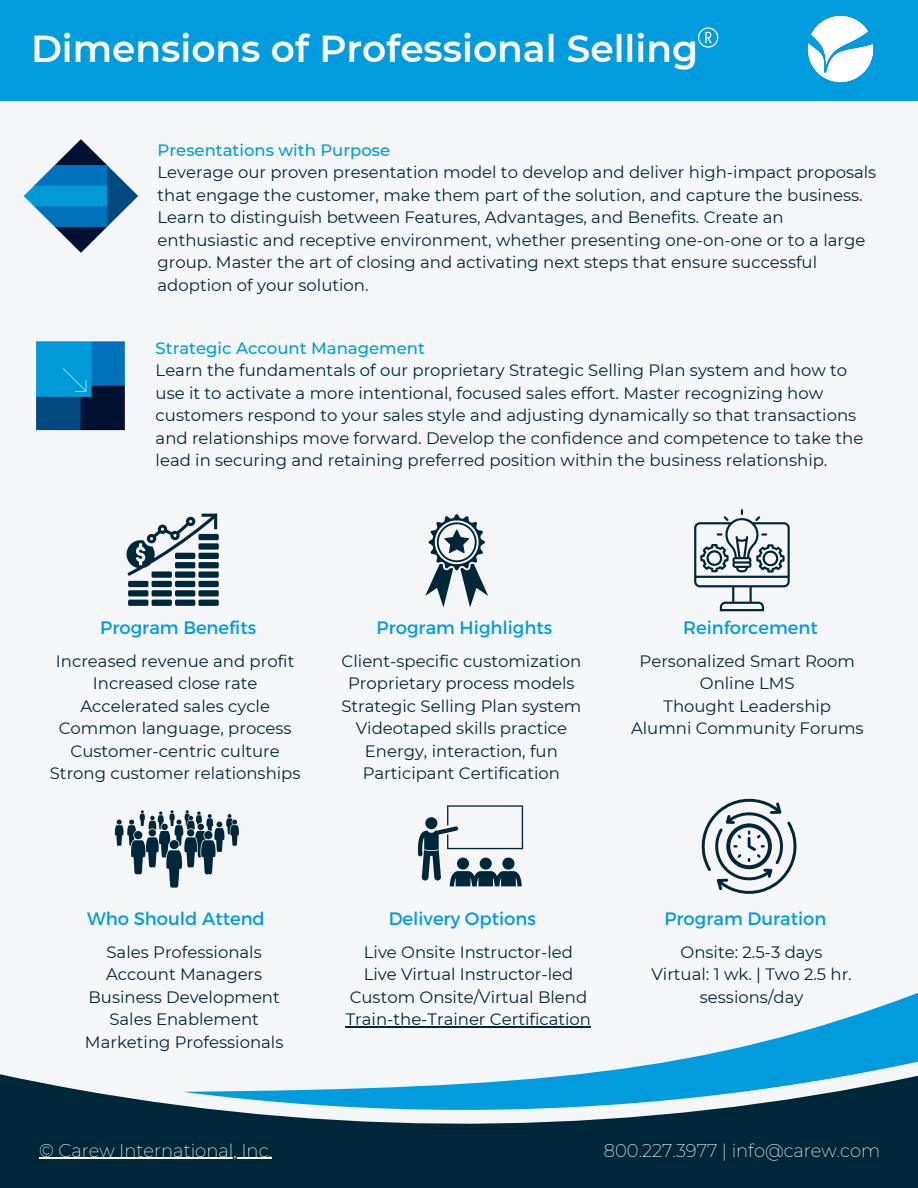
<style>
.page{position:relative;width:918px;height:1188px;background:#fff}
.page>*{position:absolute;margin:0;border:0;box-sizing:border-box;transform-origin:0 0}
.t1{font:600 37.5px "Montserrat";color:#fff}
.t2{font:18px "Montserrat";color:#009cde}
.t3{font:200 18px "Montserrat";color:#fff}
.t4{font:16.5px/22.5px "Montserrat";color:#00263a}
.t5{font:500 16.5px "Montserrat";color:#009cde}
</style>
<div class="page">
<div style="left:0;top:83px;width:918px;height:1105px;background:#f5f6f7"></div>
<svg style="left:345px;top:993px;width:573px;height:81px"></svg>
<svg style="left:0;top:1074px;width:918px;height:114px;fill:#00263a"></svg>
<svg style="left:0;top:1094px;width:497px;height:94px;background:#1a455a"></svg>
<div style="left:198px;top:600px;width:21px;height:6px;background:#00263a;border-radius:2px"></div>
<div style="left:198px;top:590px;width:21px;height:6px;background:#00263a;border-radius:2px"></div>
<div style="left:198px;top:581px;width:21px;height:6px;background:#00263a;border-radius:2px"></div>
<div style="left:198px;top:571px;width:21px;height:7px;background:#00263a;border-radius:2px"></div>
<div style="left:198px;top:562px;width:21px;height:6px;background:#00263a;border-radius:2px"></div>
<div style="left:198px;top:553px;width:21px;height:6px;background:#00263a;border-radius:2px"></div>
<div style="left:175px;top:600px;width:20px;height:6px;background:#00263a;border-radius:2px"></div>
<div style="left:175px;top:590px;width:20px;height:6px;background:#00263a;border-radius:2px"></div>
<div style="left:175px;top:581px;width:20px;height:6px;background:#00263a;border-radius:2px"></div>
<div style="left:175px;top:571px;width:20px;height:7px;background:#00263a;border-radius:2px"></div>
<div style="left:152px;top:600px;width:20px;height:6px;background:#00263a;border-radius:2px"></div>
<div style="left:152px;top:590px;width:20px;height:6px;background:#00263a;border-radius:2px"></div>
<div style="left:128px;top:600px;width:20px;height:6px;background:#00263a;border-radius:2px"></div>
<div style="left:128px;top:590px;width:20px;height:6px;background:#00263a;border-radius:2px"></div>
<div style="left:152px;top:581px;width:20px;height:6px;background:#00263a;border-radius:2px"></div>
<div style="left:128px;top:581px;width:20px;height:6px;background:#00263a;border-radius:2px"></div>
<div style="left:152px;top:571px;width:20px;height:7px;background:#00263a;border-radius:2px"></div>
<div style="left:198px;top:543px;width:21px;height:7px;background:#00263a;border-radius:2px"></div>
<div style="left:198px;top:534px;width:21px;height:6px;background:#00263a;border-radius:2px"></div>
<svg style="left:127px;top:514px;width:90px;height:62px"></svg>
<svg style="left:425px;top:514px;width:63px;height:94px"></svg>
<svg style="left:694px;top:509px;width:96px;height:102px"></svg>
<svg style="left:114px;top:810px;width:125px;height:78px"></svg>
<svg style="left:417px;top:805px;width:106px;height:81px"></svg>
<svg style="left:701px;top:798px;width:96px;height:96px"></svg>
<hr style="left:39px;top:1158px;width:233px;height:1px;background:#fff">
<hr style="left:346px;top:1026px;width:245px;height:1px;background:#00263a">
<div style="left:0;top:0;width:918px;height:101px;background:#009cde"></div>
<img style="left:807px;top:15px;width:67px;height:68px">
<svg style="left:698px;top:27px;width:20px;height:21px"></svg>
<img style="left:23px;top:139px;width:115px;height:114px">
<img style="left:36px;top:341px;width:89px;height:90px">
<p class="t1" style="left:31px;top:26px;width:669px">Dimensions of Professional Selling</p>
<p class="t5" style="left:158px;top:140px;width:234px">Presentations with Purpose</p>
<p class="t4" style="left:158px;top:161px;width:720px">Leverage our proven presentation model to develop and deliver high-impact proposals that engage the customer, make them part of the solution, and capture the business.<br>Learn to distinguish between Features, Advantages, and Benefits. Create an enthusiastic and receptive environment, whether presenting one-on-one or to a large group. Master the art of closing and activating next steps that ensure successful adoption of your solution.</p>
<p class="t5" style="left:156px;top:338px;width:271px">Strategic Account Management</p>
<p class="t4" style="left:156px;top:359px;width:709px">Learn the fundamentals of our proprietary Strategic Selling Plan system and how to use it to activate a more intentional, focused sales effort. Master recognizing how customers respond to your sales style and adjusting dynamically so that transactions and relationships move forward. Develop the confidence and competence to take the lead in securing and retaining preferred position within the business relationship.</p>
<p class="t2" style="left:100px;top:616px;width:157px">Program Benefits</p>
<p class="t2" style="left:377px;top:616px;width:177px">Program Highlights</p>
<p class="t2" style="left:683px;top:616px;width:136px">Reinforcement</p>
<p class="t4" style="left:56px;top:650px;width:240px">Increased revenue and profit</p>
<p class="t4" style="left:93px;top:672px;width:166px">Increased close rate</p>
<p class="t4" style="left:80px;top:695px;width:191px">Accelerated sales cycle</p>
<p class="t4" style="left:59px;top:717px;width:235px">Common language, process</p>
<p class="t4" style="left:71px;top:740px;width:211px">Customer-centric culture</p>
<p class="t4" style="left:50px;top:762px;width:252px">Strong customer relationships</p>
<p class="t4" style="left:342px;top:650px;width:241px">Client-specific customization</p>
<p class="t4" style="left:348px;top:672px;width:228px">Proprietary process models</p>
<p class="t4" style="left:341px;top:695px;width:242px">Strategic Selling Plan system</p>
<p class="t4" style="left:356px;top:717px;width:213px">Videotaped skills practice</p>
<p class="t4" style="left:365px;top:740px;width:194px">Energy, interaction, fun</p>
<p class="t4" style="left:363px;top:762px;width:199px">Participant Certification</p>
<p class="t4" style="left:640px;top:650px;width:217px">Personalized Smart Room</p>
<p class="t4" style="left:700px;top:672px;width:96px">Online LMS</p>
<p class="t4" style="left:664px;top:695px;width:169px">Thought Leadership</p>
<p class="t4" style="left:631px;top:717px;width:234px">Alumni Community Forums</p>
<p class="t2" style="left:87px;top:907px;width:179px">Who Should Attend</p>
<p class="t2" style="left:389px;top:907px;width:149px">Delivery Options</p>
<p class="t2" style="left:664px;top:907px;width:164px">Program Duration</p>
<p class="t4" style="left:107px;top:940px;width:157px">Sales Professionals</p>
<p class="t4" style="left:106px;top:963px;width:158px">Account Managers</p>
<p class="t4" style="left:89px;top:985px;width:193px">Business Development</p>
<p class="t4" style="left:109px;top:1008px;width:151px">Sales Enablement</p>
<p class="t4" style="left:85px;top:1030px;width:200px">Marketing Professionals</p>
<p class="t4" style="left:364px;top:940px;width:211px">Live Onsite Instructor-led</p>
<p class="t4" style="left:364px;top:963px;width:211px">Live Virtual Instructor-led</p>
<p class="t4" style="left:350px;top:985px;width:239px">Custom Onsite/Virtual Blend</p>
<p class="t4" style="left:346px;top:1008px;width:247px">Train-the-Trainer Certification</p>
<p class="t4" style="left:681px;top:940px;width:143px">Onsite: 2.5-3 days</p>
<p class="t4" style="left:651px;top:963px;width:202px;text-align:center">Virtual: 1 wk. | Two 2.5 hr. sessions/day</p>
<p class="t3" style="left:39px;top:1139px;width:234px">© Carew International, Inc.</p>
<p class="t3" style="left:604px;top:1139px;width:278px">800.227.3977 | info@carew.com</p>
</div>
